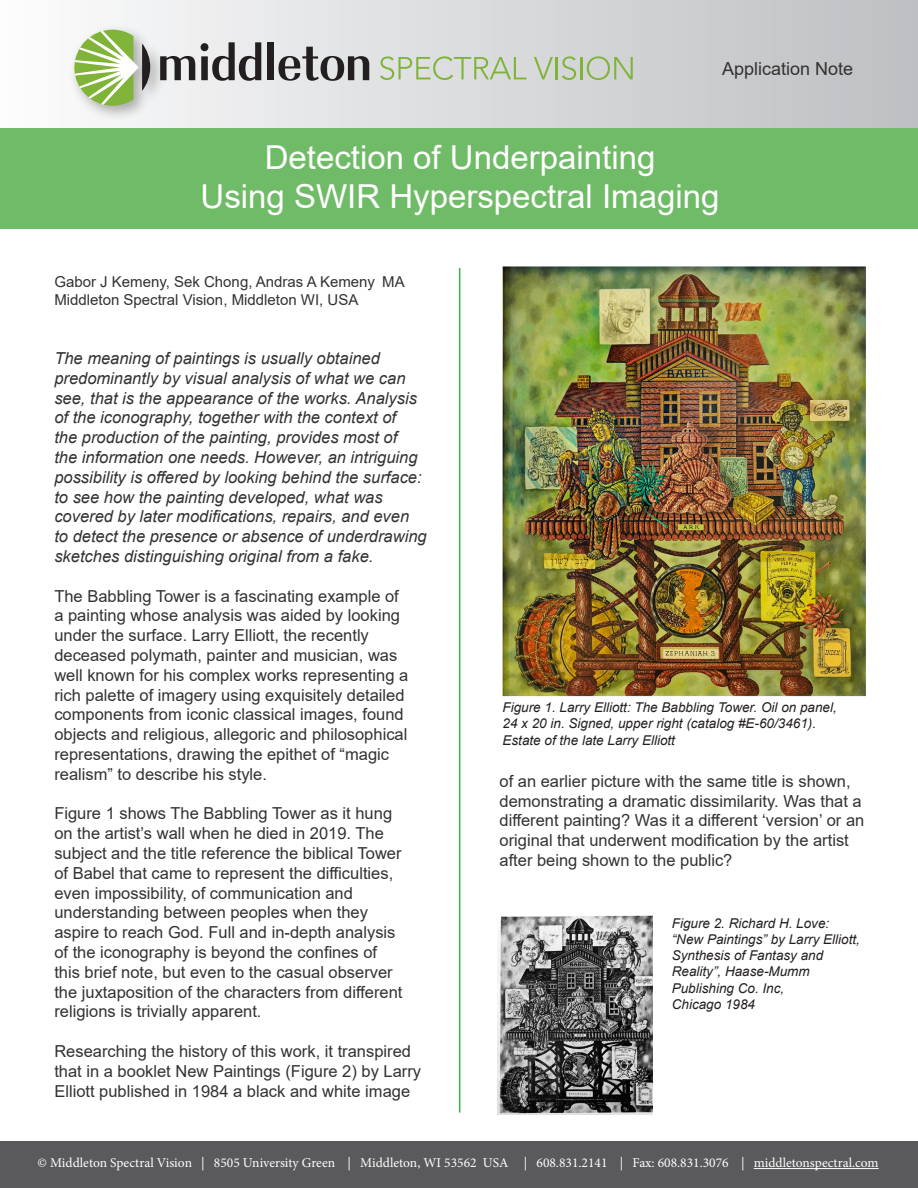
<style>
.page{position:relative;width:918px;height:1188px;background:#fff}
.page>*{position:absolute;margin:0;border:0;box-sizing:border-box;transform-origin:0 0}
.t1{font:33px "Arial";color:#fff}
.t2{font:18px "Arial";color:#333233}
.t3{font:16.5px/19.8px "Arial";color:#333233}
.t4{font:italic 16.5px/19.8px "Arial";color:#333233}
.t5{font:15px "Arial";color:#333233}
.t6{font:italic 13.5px/16.2px "Arial";color:#231f20}
.t7{font:13.5px "Minion Pro";color:#fff}
</style>
<div class="page">
<div style="left:0;top:0;width:918px;height:163px;background:linear-gradient(to right,#fcfcfd,#bdbfc1)"></div>
<div style="left:0;top:128px;width:918px;height:101px;background:#70bb68"></div>
<div style="left:69px;top:24px;width:97px;height:98px;background:#231f20;opacity:.35"></div>
<svg style="left:74px;top:30px;width:76px;height:76px"></svg>
<svg style="left:160px;top:56px;width:35px;height:24px"></svg>
<svg style="left:201px;top:42px;width:60px;height:39px;background:#939193"></svg>
<div style="left:267px;top:42px;width:7px;height:38px;background:#231f20"></div>
<svg style="left:278px;top:47px;width:91px;height:34px;background:#9e9d9e"></svg>
<svg style="left:380px;top:56px;width:146px;height:24px;background:#c6d3b8"></svg>
<svg style="left:534px;top:57px;width:19px;height:22px"></svg>
<hr style="left:555px;top:57px;width:3px;height:22px;background:#7fb438">
<svg style="left:562px;top:56px;width:14px;height:24px"></svg>
<hr style="left:580px;top:57px;width:3px;height:22px;background:#7fb438">
<svg style="left:587px;top:56px;width:46px;height:24px"></svg>
<div style="left:0;top:1141px;width:918px;height:47px;background:#5a5a5d"></div>
<hr style="left:754px;top:1168px;width:125px;height:1px;background:#fff">
<img style="left:458px;top:266px;width:408px;height:440px">
<hr style="left:459px;top:268px;width:1px;height:845px;background:#40ae49">
<img style="left:497px;top:915px;width:156px;height:200px">
<p class="t2" style="left:722px;top:56px;width:133px">Application Note</p>
<p class="t1" style="left:265px;top:134px;width:392px">Detection of Underpainting</p>
<p class="t1" style="left:201px;top:174px;width:520px">Using SWIR Hyperspectral Imaging</p>
<p class="t5" style="left:54px;top:271px;width:352px">Gabor J Kemeny, Sek Chong, Andras A Kemeny MA</p>
<p class="t5" style="left:54px;top:289px;width:306px">Middleton Spectral Vision, Middleton WI, USA</p>
<p class="t4" style="left:54px;top:348px;width:374px">The meaning of paintings is usually obtained predominantly by visual analysis of what we can see, that is the appearance of the works. Analysis of the iconography, together with the context of<br>the production of the painting, provides most of<br>the information one needs. However, an intriguing possibility is offered by looking behind the surface: to see how the painting developed, what was covered by later modifications, repairs, and even to detect the presence or absence of underdrawing sketches distinguishing original from a fake.</p>
<p class="t3" style="left:54px;top:586px;width:355px">The Babbling Tower is a fascinating example of a painting whose analysis was aided by looking under the surface. Larry Elliott, the recently deceased polymath, painter and musician, was well known for his complex works representing a rich palette of imagery using exquisitely detailed components from iconic classical images, found objects and religious, allegoric and philosophical representations, drawing the epithet of “magic realism” to describe his style.</p>
<p class="t3" style="left:54px;top:804px;width:339px">Figure 1 shows The Babbling Tower as it hung</p>
<p class="t3" style="left:54px;top:823px;width:331px">on the artist’s wall when he died in 2019. The</p>
<p class="t3" style="left:54px;top:843px;width:349px">subject and the title reference the biblical Tower</p>
<p class="t3" style="left:54px;top:863px;width:350px">of Babel that came to represent the difficulties, even impossibility, of communication and understanding between peoples when they aspire to reach God. Full and in-depth analysis of the iconography is beyond the confines of this brief note, but even to the casual observer the juxtaposition of the characters from different religions is trivially apparent.</p>
<p class="t3" style="left:54px;top:1041px;width:368px">Researching the history of this work, it transpired that in a booklet New Paintings (Figure 2) by Larry<br>Elliott published in 1984 a black and white image</p>
<p class="t6" style="left:502px;top:699px;width:336px">Figure 1. Larry Elliott: The Babbling Tower. Oil on panel,<br>24 x 20 in. Signed, upper right (catalog #E-60/3461).</p>
<p class="t6" style="left:502px;top:732px;width:174px">Estate of the late Larry Elliott</p>
<p class="t3" style="left:500px;top:771px;width:366px">of an earlier picture with the same title is shown, demonstrating a dramatic dissimilarity. Was that a different painting? Was it a different ‘version’ or an original that underwent modification by the artist after being shown to the public?</p>
<p class="t6" style="left:672px;top:915px;width:190px">Figure 2. Richard H. Love: “New Paintings” by Larry Elliott,<br>Synthesis of Fantasy and<br>Reality”, Haase-Mumm<br>Publishing Co. Inc,<br>Chicago 1984</p>
<p class="t7" style="left:37px;top:1154px;width:843px">© Middleton Spectral Vision | 8505 University Green | Middleton, WI 53562 USA | 608.831.2141 | Fax: 608.831.3076 | middletonspectral.com</p>
</div>
